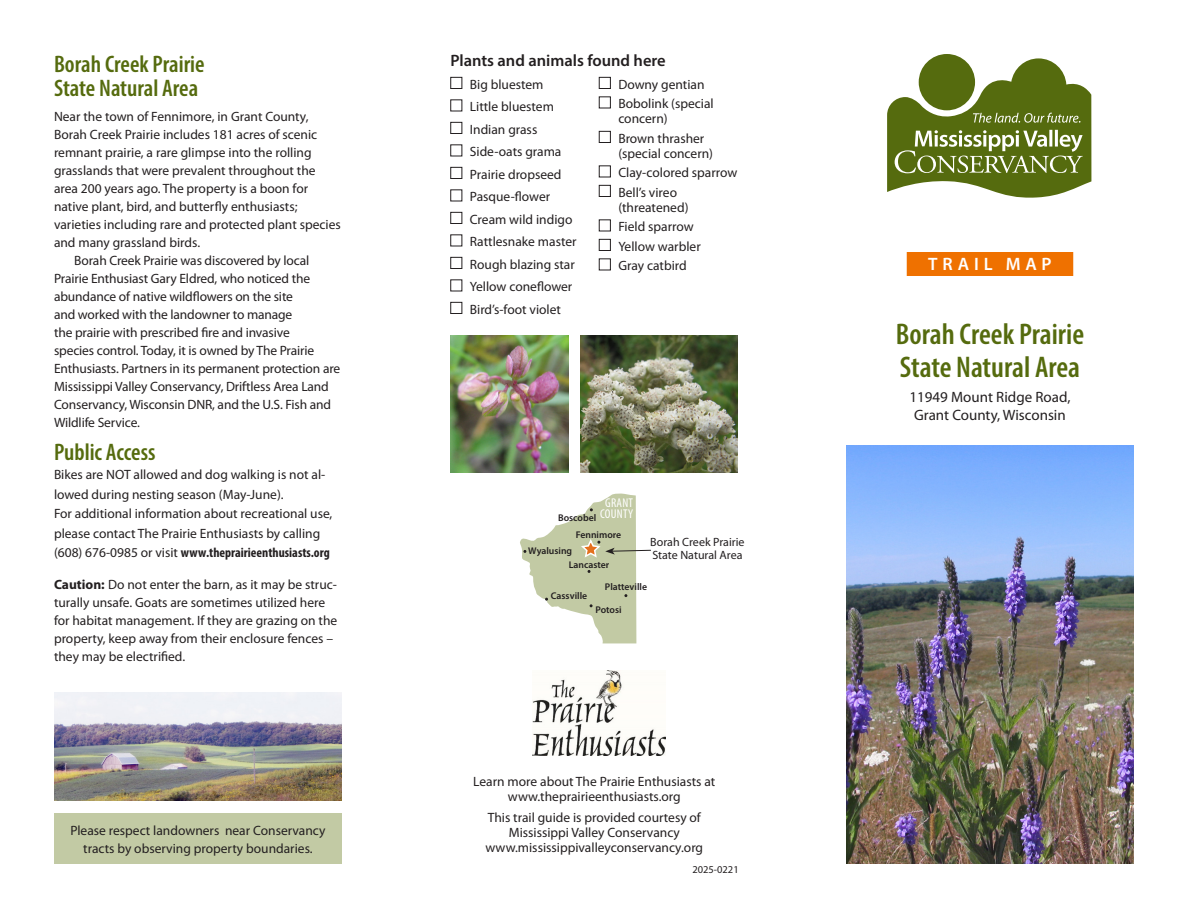
<style>
.page{position:relative;width:1188px;height:918px;background:#fff}
.page>*{position:absolute;margin:0;border:0;box-sizing:border-box;transform-origin:0 0}
.FrontPanelTractName{font:600 condensed 30px/33px "Myriad Pro";color:#556b0e}
.t1{font:600 condensed 24px/24px "Myriad Pro";color:#556b0e}
.FrontPanelOrangeBar{font:600 18px "Myriad Pro";letter-spacing:.27em;color:#fff}
.t2{font:600 16.5px "Myriad Pro";color:#231f20}
.FrontPanelCountyName{font:15px/18px "Myriad Pro";color:#231f20;text-align:center}
.BI{font:13.5px/18px "Myriad Pro";color:#231f20}
.BNI{font:13.5px/18px "Myriad Pro";color:#231f20}
.Boxes{font:13.5px/15px "Myriad Pro";color:#231f20}
.CountyMapCountyName{font:condensed 12.75px/11.2px "Myriad Pro";letter-spacing:.02em;color:#fff;text-align:center}
.CountyMapStarLabel{font:12px/13.5px "Myriad Pro";color:#231f20}
.t3{font:10.5px "Myriad Pro";color:#231f20}
.CountyMapCityName{font:600 9.75px "Myriad Pro";color:#231f20}
.s1{font-weight:700;font-stretch:condensed}
.s2{font-weight:700}
</style>
<div class="page">
<img style="left:846px;top:446px;width:288px;height:418px">
<img style="left:450px;top:336px;width:118px;height:136px">
<img style="left:580px;top:336px;width:158px;height:136px">
<div style="left:907px;top:252px;width:166px;height:24px;background:#ef7100"></div>
<div style="left:450px;top:77px;width:12px;height:12px;border:1px solid #231f20"></div>
<div style="left:450px;top:99px;width:12px;height:12px;border:1px solid #231f20"></div>
<div style="left:450px;top:122px;width:12px;height:12px;border:1px solid #231f20"></div>
<div style="left:450px;top:144px;width:12px;height:12px;border:1px solid #231f20"></div>
<div style="left:450px;top:167px;width:12px;height:12px;border:1px solid #231f20"></div>
<div style="left:450px;top:189px;width:12px;height:12px;border:1px solid #231f20"></div>
<div style="left:450px;top:212px;width:12px;height:12px;border:1px solid #231f20"></div>
<div style="left:450px;top:234px;width:12px;height:12px;border:1px solid #231f20"></div>
<div style="left:450px;top:257px;width:12px;height:12px;border:1px solid #231f20"></div>
<div style="left:450px;top:279px;width:12px;height:12px;border:1px solid #231f20"></div>
<div style="left:450px;top:302px;width:12px;height:12px;border:1px solid #231f20"></div>
<div style="left:599px;top:77px;width:12px;height:12px;border:1px solid #231f20"></div>
<div style="left:599px;top:96px;width:12px;height:12px;border:1px solid #231f20"></div>
<div style="left:599px;top:131px;width:12px;height:12px;border:1px solid #231f20"></div>
<div style="left:599px;top:165px;width:12px;height:12px;border:1px solid #231f20"></div>
<div style="left:599px;top:185px;width:12px;height:12px;border:1px solid #231f20"></div>
<div style="left:599px;top:219px;width:12px;height:12px;border:1px solid #231f20"></div>
<div style="left:599px;top:239px;width:12px;height:12px;border:1px solid #231f20"></div>
<div style="left:599px;top:258px;width:12px;height:12px;border:1px solid #231f20"></div>
<img style="left:532px;top:671px;width:133px;height:85px">
<div style="left:919px;top:54px;width:56px;height:56px;background:#556b0e;border-radius:50%"></div>
<svg style="left:887px;top:58px;width:204px;height:140px"></svg>
<div style="left:54px;top:813px;width:288px;height:51px;background:#c2caa4"></div>
<img style="left:54px;top:692px;width:288px;height:108px">
<svg style="left:520px;top:493px;width:131px;height:150px"></svg>
<h1 class="t1" style="left:54px;top:52px;width:152px">Borah Creek Prairie<br>State Natural Area</h1>
<p class="BNI" style="left:54px;top:107px;width:288px">Near the town of Fennimore, in Grant County, Borah Creek Prairie includes 181 acres of scenic remnant prairie, a rare glimpse into the rolling grasslands that were prevalent throughout the area 200 years ago. The property is a boon for native plant, bird, and butterfly enthusiasts; varieties including rare and protected plant species and many grassland birds.</p>
<p class="BI" style="left:54px;top:251px;width:288px;text-indent:20px">Borah Creek Prairie was discovered by local Prairie Enthusiast Gary Eldred, who noticed the abundance of native wildflowers on the site<br>and worked with the landowner to manage<br>the prairie with prescribed fire and invasive<br>species control. Today, it is owned by The Prairie Enthusiasts. Partners in its permanent protection are Mississippi Valley Conservancy, Driftless Area Land Conservancy, Wisconsin DNR, and the U.S. Fish and Wildlife Service.</p>
<h2 class="t1" style="left:54px;top:439px;width:103px">Public Access</h2>
<h2 class="BI" style="left:54px;top:465px;width:280px;line-height:19.5px">Bikes are NOT allowed and dog walking is not al&shy;lowed during nesting season (May-June).<br>For additional information about recreational use, please contact The Prairie Enthusiasts by calling (608) 676-0985 or visit <span class="s1">www.theprairieenthusiasts.org</span></h2>
<h2 class="BI" style="left:54px;top:575px;width:285px"><span class="s2">Caution:</span> Do not enter the barn, as it may be struc&shy;turally unsafe. Goats are sometimes utilized here for habitat management. If they are grazing on the property, keep away from their enclosure fences – they may be electrified.</h2>
<p class="BI" style="left:70px;top:821px;width:257px;text-align:center">Please respect landowners near Conservancy tracts by observing property boundaries.</p>
<h2 class="t2" style="left:450px;top:50px;width:217px">Plants and animals found here</h2>
<p class="Boxes" style="left:470px;top:77px;width:75px">Big bluestem</p>
<p class="Boxes" style="left:470px;top:99px;width:86px">Little bluestem</p>
<p class="Boxes" style="left:470px;top:122px;width:69px">Indian grass</p>
<p class="Boxes" style="left:470px;top:144px;width:93px">Side-oats grama</p>
<p class="Boxes" style="left:470px;top:167px;width:93px">Prairie dropseed</p>
<p class="Boxes" style="left:470px;top:189px;width:82px">Pasque-flower</p>
<p class="Boxes" style="left:470px;top:212px;width:104px">Cream wild indigo</p>
<p class="Boxes" style="left:470px;top:234px;width:108px">Rattlesnake master</p>
<p class="Boxes" style="left:470px;top:257px;width:107px">Rough blazing star</p>
<p class="Boxes" style="left:470px;top:279px;width:104px">Yellow coneflower</p>
<p class="Boxes" style="left:470px;top:302px;width:93px">Bird’s-foot violet</p>
<p class="Boxes" style="left:618px;top:77px;width:88px">Downy gentian</p>
<p class="Boxes" style="left:618px;top:96px;width:97px">Bobolink (special concern)</p>
<p class="Boxes" style="left:618px;top:131px;width:96px">Brown thrasher (special concern)</p>
<p class="Boxes" style="left:618px;top:165px;width:121px">Clay-colored sparrow</p>
<p class="Boxes" style="left:618px;top:185px;width:72px">Bell’s vireo (threatened)</p>
<p class="Boxes" style="left:618px;top:219px;width:77px">Field sparrow</p>
<p class="Boxes" style="left:618px;top:239px;width:84px">Yellow warbler</p>
<p class="Boxes" style="left:618px;top:258px;width:70px">Gray catbird</p>
<p class="CountyMapCountyName" style="left:600px;top:497px;width:35px">GRANT<br>COUNTY</p>
<p class="CountyMapCityName" style="left:558px;top:511px;width:40px">Boscobel</p>
<p class="CountyMapCityName" style="left:528px;top:545px;width:45px">Wyalusing</p>
<p class="CountyMapCityName" style="left:576px;top:529px;width:47px">Fennimore</p>
<p class="CountyMapCityName" style="left:569px;top:558px;width:42px">Lancaster</p>
<p class="CountyMapCityName" style="left:596px;top:603px;width:28px">Potosi</p>
<p class="CountyMapStarLabel" style="left:650px;top:535px;width:96px">Borah Creek Prairie<br>State Natural Area</p>
<p class="CountyMapCityName" style="left:605px;top:580px;width:44px">Platteville</p>
<p class="CountyMapCityName" style="left:551px;top:590px;width:38px">Cassville</p>
<p class="BI" style="left:473px;top:772px;width:244px">Learn more about The Prairie Enthusiasts at</p>
<p class="BI" style="left:508px;top:787px;width:174px">www.theprairieenthusiasts.org</p>
<p class="BI" style="left:488px;top:810px;width:215px;line-height:15px;text-align:center">This trail guide is provided courtesy of<br>Mississippi Valley Conservancy</p>
<p class="BI" style="left:486px;top:839px;width:219px">www.mississippivalleyconservancy.org</p>
<p class="t3" style="left:692px;top:863px;width:48px">2025-0221</p>
<p class="FrontPanelOrangeBar" style="left:928px;top:253px;width:125px">TRAIL MAP</p>
<p class="FrontPanelTractName" style="left:896px;top:317px;width:190px">Borah Creek Prairie<br>State Natural Area</p>
<p class="FrontPanelCountyName" style="left:910px;top:388px;width:162px">11949 Mount Ridge Road,<br>Grant County, Wisconsin</p>
</div>
